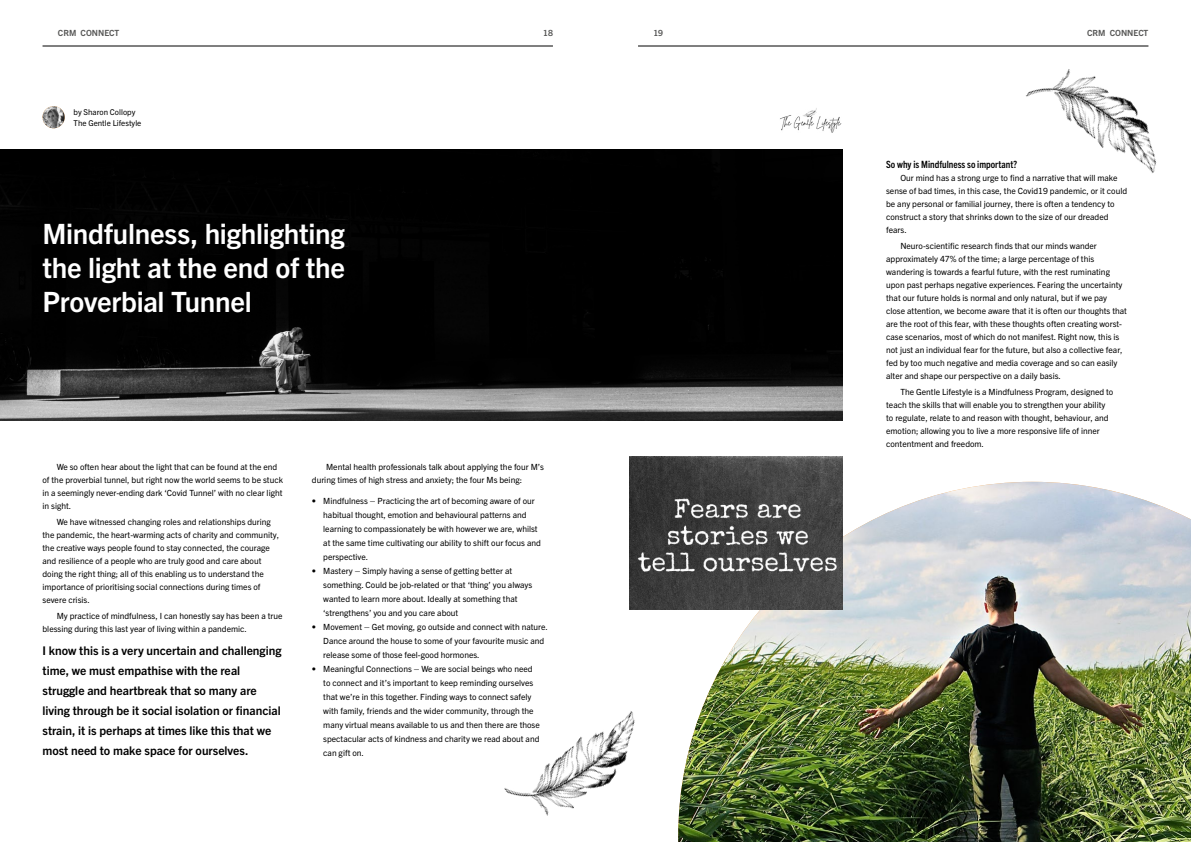
<style>
.page{position:relative;width:1191px;height:842px;background:#fff}
.page>*{position:absolute;margin:0;border:0;box-sizing:border-box;transform-origin:0 0}
.t1{font:700 28px/34px "Trade Gothic Next LT Pro";letter-spacing:-.01em;color:#fff;text-align:justify}
.t2{font:700 12px/20px "Trade Gothic Next LT Pro";color:#000}
.t3{font:700 condensed 10px "Trade Gothic Next LT Pro";color:#000}
.t4{font:8.5px/13px "Trade Gothic Next LT Pro";color:#000}
.t5{font:700 8.5px "Trade Gothic Next LT Pro";color:#575756}
.t6{font:8px/11px "Trade Gothic Next LT Pro";color:#000}
</style>
<div class="page">
<hr style="left:43px;top:46px;width:510px;height:1px;background:#000">
<hr style="left:638px;top:46px;width:510px;height:1px;background:#000">
<img style="left:0;top:150px;width:842px;height:271px">
<img style="left:504px;top:711px;width:131px;height:105px">
<img style="left:43px;top:106px;width:22px;height:22px;border-radius:11px">
<img style="left:678px;top:482px;width:513px;height:360px">
<img style="left:629px;top:457px;width:213px;height:152px">
<img style="left:1006px;top:45px;width:151px;height:128px">
<img style="left:780px;top:108px;width:62px;height:24px">
<p class="t5" style="left:58px;top:27px;width:63px">CRM CONNECT</p>
<p class="t5" style="left:543px;top:27px;width:11px">18</p>
<p class="t5" style="left:653px;top:27px;width:11px">19</p>
<p class="t5" style="left:1087px;top:27px;width:63px">CRM CONNECT</p>
<p class="t6" style="left:74px;top:106px;width:69px">by Sharon Collopy<br>The Gentle Lifestyle</p>
<h1 class="t1" style="left:43px;top:215px;width:304px">Mindfulness, highlighting the light at the end of the Proverbial Tunnel</h1>
<p class="t4" style="left:43px;top:460px;width:242px;text-indent:14px">We so often hear about the light that can be found at the end of the proverbial tunnel, but right now the world seems to be stuck in a seemingly never-ending dark ‘Covid Tunnel’ with no clear light in sight.</p>
<p class="t4" style="left:43px;top:515px;width:238px;text-indent:14px">We have witnessed changing roles and relationships during the pandemic, the heart-warming acts of charity and community, the creative ways people found to stay connected, the courage and resilience of a people who are truly good and care about doing the right thing; all of this enabling us to understand the importance of prioritising social connections during times of severe crisis.</p>
<p class="t4" style="left:43px;top:609px;width:241px;text-indent:14px">My practice of mindfulness, I can honestly say has been a true blessing during this last year of living within a pandemic.</p>
<p class="t2" style="left:43px;top:639px;width:240px">I know this is a very uncertain and challenging time, we must empathise with the real struggle and heartbreak that so many are living through be it social isolation or financial strain, it is perhaps at times like this that we most need to make space for ourselves.</p>
<p class="t4" style="left:312px;top:460px;width:234px;text-indent:14px">Mental health professionals talk about applying the four M’s during times of high stress and anxiety; the four Ms being:</p>
<p class="t4" style="left:323px;top:493px;width:219px;line-height:14px;text-indent:-11px">• Mindfulness – Practicing the art of becoming aware of our habitual thought, emotion and behavioural patterns and learning to compassionately be with however we are, whilst at the same time cultivating our ability to shift our focus and perspective.</p>
<p class="t4" style="left:323px;top:563px;width:210px;line-height:14px;text-indent:-11px">• Mastery – Simply having a sense of getting better at something. Could be job-related or that ‘thing’ you always wanted to learn more about. Ideally at something that ‘strengthens’ you and you care about</p>
<p class="t4" style="left:323px;top:619px;width:226px;line-height:14px;text-indent:-11px">• Movement – Get moving, go outside and connect with nature.<br>Dance around the house to some of your favourite music and release some of those feel-good hormones.</p>
<p class="t4" style="left:323px;top:661px;width:218px;line-height:14px;text-indent:-11px">• Meaningful Connections – We are social beings who need to connect and it’s important to keep reminding ourselves that we’re in this together. Finding ways to connect safely with family, friends and the wider community, through the many virtual means available to us and then there are those spectacular acts of kindness and charity we read about and can gift on.</p>
<p class="t3" style="left:886px;top:158px;width:132px">So why is Mindfulness so important?</p>
<p class="t4" style="left:886px;top:171px;width:242px;text-indent:14px">Our mind has a strong urge to find a narrative that will make sense of bad times, in this case, the Covid19 pandemic, or it could be any personal or familial journey, there is often a tendency to construct a story that shrinks down to the size of our dreaded fears.</p>
<p class="t4" style="left:886px;top:239px;width:242px;text-indent:14px">Neuro-scientific research finds that our minds wander approximately 47% of the time; a large percentage of this wandering is towards a fearful future, with the rest ruminating upon past perhaps negative experiences. Fearing the uncertainty that our future holds is normal and only natural, but if we pay close attention, we become aware that it is often our thoughts that are the root of this fear, with these thoughts often creating worst&shy;case scenarios, most of which do not manifest. Right now, this is not just an individual fear for the future, but also a collective fear, fed by too much negative and media coverage and so can easily alter and shape our perspective on a daily basis.</p>
<p class="t4" style="left:886px;top:384px;width:229px;text-indent:14px">The Gentle Lifestyle is a Mindfulness Program, designed to teach the skills that will enable you to strengthen your ability to regulate, relate to and reason with thought, behaviour, and emotion; allowing you to live a more responsive life of inner contentment and freedom.</p>
</div>
